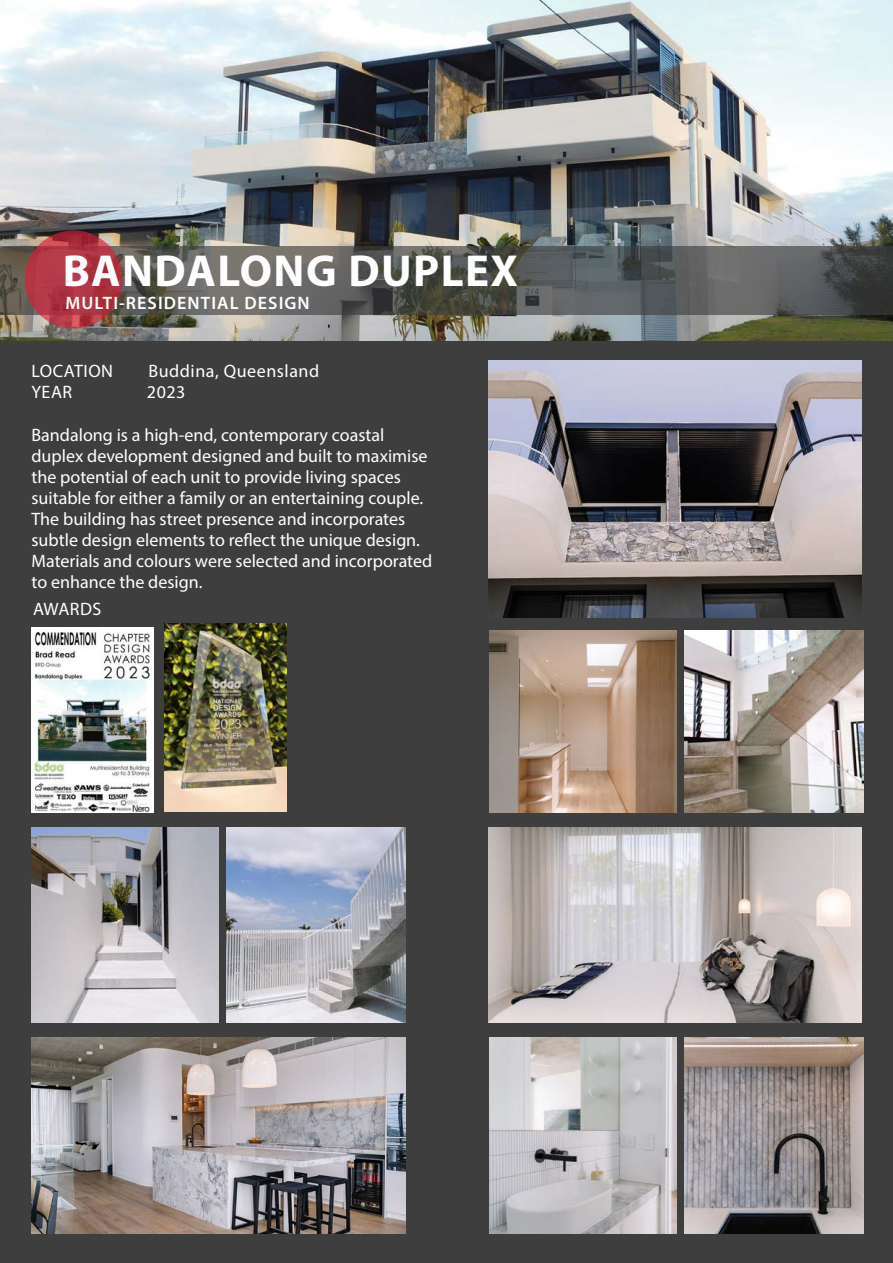
<style>
.page{position:relative;width:893px;height:1263px;background:#fff}
.page>*{position:absolute;margin:0;border:0;box-sizing:border-box;transform-origin:0 0}
.t1{font:700 45px "Myriad Pro";letter-spacing:.03em;color:#fff}
.t2{font:18px/21px "Myriad Pro";color:#fff}
.t3{font:18px "Myriad Pro";letter-spacing:.03em;color:#fff}
.t4{font:600 18px "Myriad Pro";letter-spacing:.06em;color:#fff}
</style>
<div class="page">
<div style="left:0;top:340px;width:893px;height:923px;background:#3e3e3f"></div>
<img style="left:0;top:0;width:893px;height:340px">
<img style="left:488px;top:360px;width:374px;height:257px">
<img style="left:488px;top:827px;width:374px;height:196px">
<img style="left:32px;top:1037px;width:373px;height:196px">
<img style="left:685px;top:630px;width:178px;height:183px">
<img style="left:685px;top:1037px;width:178px;height:196px">
<img style="left:489px;top:630px;width:187px;height:183px">
<img style="left:489px;top:1037px;width:187px;height:196px">
<svg style="left:0;top:247px;width:893px;height:68px;background:#595a58"></svg>
<svg style="left:25px;top:230px;width:98px;height:98px;background:#af3543"></svg>
<img style="left:227px;top:827px;width:178px;height:196px">
<img style="left:32px;top:827px;width:186px;height:196px">
<img style="left:32px;top:627px;width:121px;height:186px">
<img style="left:164px;top:624px;width:122px;height:187px">
<p class="t1" style="left:63px;top:242px;width:457px">BANDALONG DUPLEX</p>
<p class="t4" style="left:66px;top:292px;width:246px">MULTI-RESIDENTIAL DESIGN</p>
<p class="t3" style="left:32px;top:360px;width:83px">LOCATION</p>
<p class="t3" style="left:149px;top:360px;width:172px">Buddina, Queensland</p>
<p class="t2" style="left:32px;top:382px;width:42px">YEAR</p>
<p class="t2" style="left:147px;top:382px;width:40px">2023</p>
<p class="t2" style="left:32px;top:424px;width:402px">Bandalong is a high-end, contemporary coastal duplex development designed and built to maximise the potential of each unit to provide living spaces suitable for either a family or an entertaining couple.<br>The building has street presence and incorporates subtle design elements to reflect the unique design.<br>Materials and colours were selected and incorporated to enhance the design.</p>
<p class="t2" style="left:33px;top:599px;width:70px">AWARDS</p>
</div>
